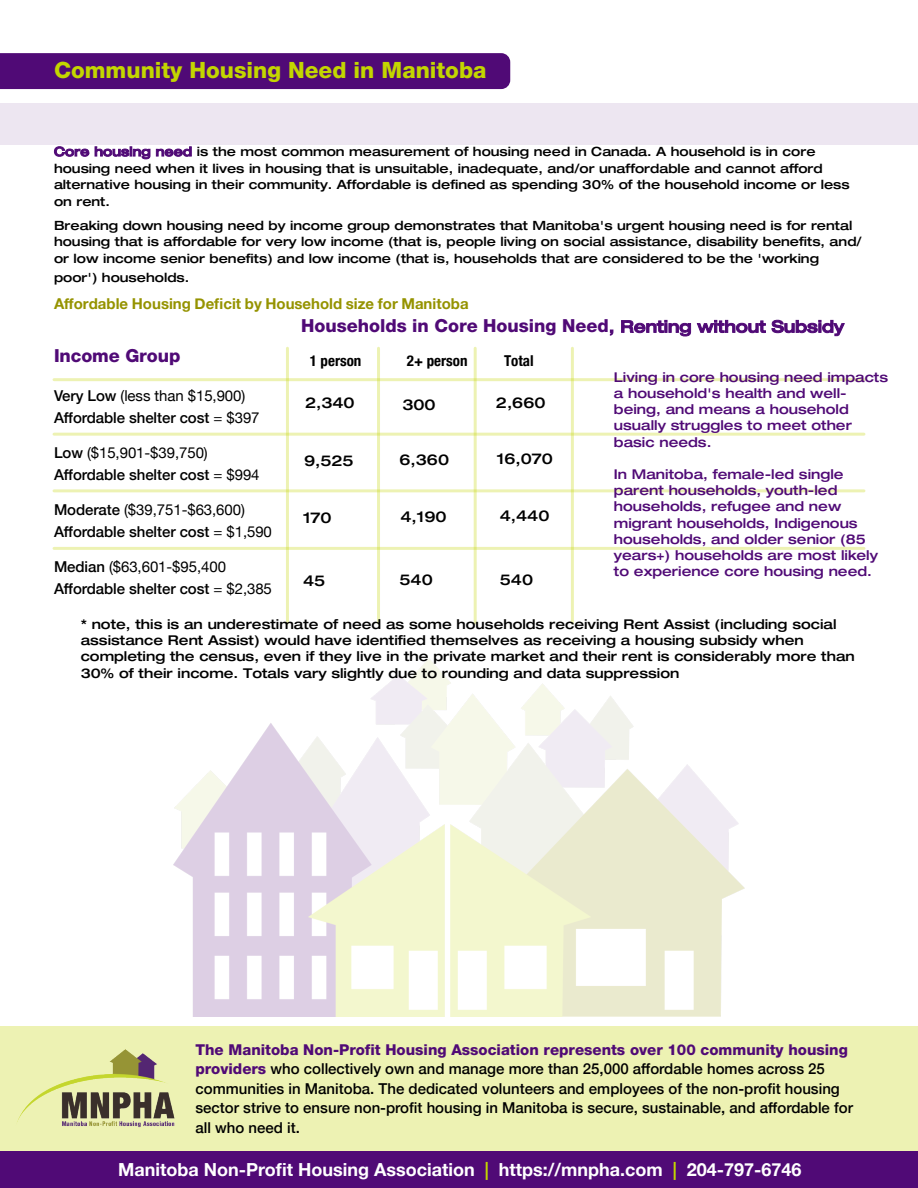
<style>
.page{position:relative;width:918px;height:1188px;background:#fff}
.page>*{position:absolute;margin:0;border:0;box-sizing:border-box;transform-origin:0 0}
.t1{font:800 22.5px "Helvetica Neue";color:#c3d600}
.t2{font:700 18px "Helvetica Neue";color:#fff}
.t3{font:800 18px "Helvetica Neue";color:#500a76}
.t4{font:500 15px/22.5px "Helvetica Neue";color:#000}
.t5{font:700 15px "Helvetica Neue";color:#959300}
.t6{font:500 expanded 15px "Helvetica Neue";color:#000}
.t7{font:700 condensed 15px "Helvetica Neue";color:#000}
.t8{font:500 expanded 13.5px/16.2px "Helvetica Neue";color:#000}
.t9{font:500 expanded 13.5px/16.2px "Helvetica Neue";color:#500a76}
.t10{font:500 expanded 12.75px/16.5px "Helvetica Neue";color:#000}
.s1{color:#500a76}
.s2{font-weight:500;font-stretch:expanded;font-size:16.5px}
.s3{font-weight:400}
.s4{font-weight:800;color:#500a76}
.s5{color:#c3d600}
</style>
<div class="page">
<div style="left:0;top:103px;width:918px;height:42px;background:#ede6f1"></div>
<hr style="left:54px;top:378px;width:810px;height:3px;background:#c3d600;opacity:.3">
<hr style="left:54px;top:433px;width:810px;height:3px;background:#c3d600;opacity:.3">
<hr style="left:54px;top:489px;width:810px;height:3px;background:#c3d600;opacity:.3">
<hr style="left:54px;top:547px;width:810px;height:3px;background:#edf2b3">
<hr style="left:377px;top:348px;width:3px;height:275px;background:#edf2b3">
<hr style="left:286px;top:348px;width:3px;height:275px;background:#edf2b3">
<hr style="left:474px;top:348px;width:3px;height:275px;background:#c3d600;opacity:.3">
<hr style="left:571px;top:348px;width:3px;height:275px;background:#edf2b3">
<div style="left:0;top:53px;width:510px;height:36px;background:#500a76"></div>
<div style="left:0;top:1151px;width:918px;height:37px;background:#500a76"></div>
<div style="left:0;top:1026px;width:918px;height:124px;background:#edf2b3"></div>
<img style="left:17px;top:1049px;width:158px;height:79px">
<img style="left:173px;top:658px;width:572px;height:358px">
<h1 class="t1" style="left:54px;top:62px;width:434px">Community Housing Need in Manitoba</h1>
<p class="t10" style="left:54px;top:143px;width:797px"><span class="s1">Core housing need</span> is the most common measurement of housing need in Canada. A household is in core housing need when it lives in housing that is unsuitable, inadequate, and/or unaffordable and cannot afford alternative housing in their community. Affordable is defined as spending 30% of the household income or less on rent.</p>
<p class="t10" style="left:54px;top:217px;width:809px">Breaking down housing need by income group demonstrates that Manitoba's urgent housing need is for rental housing that is affordable for very low income (that is, people living on social assistance, disability benefits, and/ or low income senior benefits) and low income (that is, households that are considered to be the 'working</p>
<p class="t10" style="left:54px;top:269px;width:137px">poor') households.</p>
<p class="t5" style="left:54px;top:295px;width:416px">Affordable Housing Deficit by Household size for Manitoba</p>
<h2 class="t3" style="left:301px;top:320px;width:544px">Households in Core Housing Need<span class="s2">, Renting without Subsidy</span></h2>
<h2 class="t3" style="left:54px;top:349px;width:128px">Income Group</h2>
<p class="t7" style="left:310px;top:352px;width:53px">1 person</p>
<p class="t7" style="left:407px;top:352px;width:62px">2+ person</p>
<p class="t7" style="left:504px;top:352px;width:31px">Total</p>
<p class="t9" style="left:614px;top:369px;width:276px">Living in core housing need impacts a household's health and well&shy;being, and means a household usually struggles to meet other basic needs.</p>
<p class="t9" style="left:614px;top:466px;width:266px">In Manitoba, female-led single parent households, youth-led households, refugee and new migrant households, Indigenous households, and older senior (85 years+) households are most likely to experience core housing need.</p>
<p class="t4" style="left:54px;top:384px;width:207px">Very Low <span class="s3">(less than $15,900)<br></span>Affordable shelter cost <span class="s3">= $397</span></p>
<p class="t4" style="left:54px;top:441px;width:207px">Low <span class="s3">($15,901-$39,750)<br></span>Affordable shelter cost <span class="s3">= $994</span></p>
<p class="t4" style="left:54px;top:498px;width:219px">Moderate <span class="s3">($39,751-$63,600)<br></span>Affordable shelter cost <span class="s3">= $1,590</span></p>
<p class="t4" style="left:54px;top:555px;width:219px">Median <span class="s3">($63,601-$95,400<br></span>Affordable shelter cost <span class="s3">= $2,385</span></p>
<p class="t6" style="left:402px;top:396px;width:35px">300</p>
<p class="t6" style="left:496px;top:394px;width:51px">2,660</p>
<p class="t6" style="left:305px;top:394px;width:51px">2,340</p>
<p class="t6" style="left:497px;top:451px;width:58px">16,070</p>
<p class="t6" style="left:304px;top:452px;width:51px">9,525</p>
<p class="t6" style="left:399px;top:451px;width:51px">6,360</p>
<p class="t6" style="left:303px;top:509px;width:30px">170</p>
<p class="t6" style="left:400px;top:508px;width:48px">4,190</p>
<p class="t6" style="left:500px;top:507px;width:51px">4,440</p>
<p class="t6" style="left:303px;top:573px;width:24px">45</p>
<p class="t6" style="left:399px;top:572px;width:35px">540</p>
<p class="t6" style="left:500px;top:572px;width:35px">540</p>
<p class="t8" style="left:81px;top:616px;width:776px">* note, this is an underestimate of need as some households receiving Rent Assist (including social assistance Rent Assist) would have identified themselves as receiving a housing subsidy when completing the census, even if they live in the private market and their rent is considerably more than 30% of their income. Totals vary slightly due to rounding and data suppression</p>
<p class="t4" style="left:195px;top:1039px;width:659px;line-height:19.5px"><span class="s4">The Manitoba Non-Profit Housing Association represents over 100 community housing providers</span> who collectively own and manage more than 25,000 affordable homes across 25 communities in Manitoba. The dedicated volunteers and employees of the non-profit housing sector strive to ensure non-profit housing in Manitoba is secure, sustainable, and affordable for all who need it.</p>
<h2 class="t2" style="left:118px;top:1158px;width:685px">Manitoba Non-Profit Housing Association <span class="s5">|</span> https://mnpha.com <span class="s5">|</span> 204-797-6746</h2>
</div>
